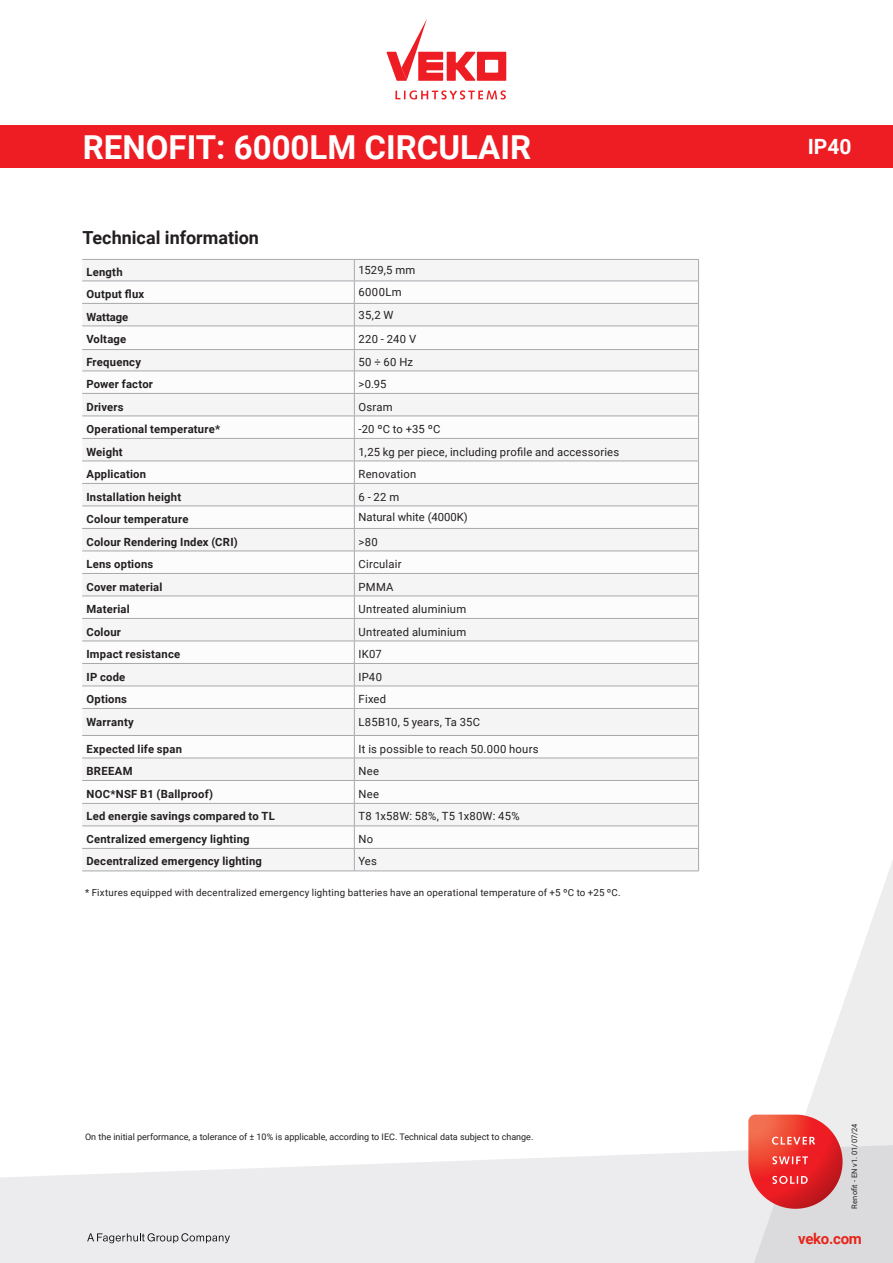
<style>
.page{position:relative;width:893px;height:1263px;background:#fff}
.page>*{position:absolute;margin:0;border:0;box-sizing:border-box;transform-origin:0 0}
.t1{font:700 33px "Roboto";color:#fff}
.t2{font:700 21px "Roboto";color:#fff}
.t3{font:700 18px "Roboto";color:#231f20}
.t4{font:700 15px "Roboto";letter-spacing:-.02em;color:#e72419}
.table_6_5pt{font:700 11.25px "Roboto";letter-spacing:.02em;color:#231f20}
.table_6_5pt-2{font:11.25px "Roboto";letter-spacing:.015em;color:#231f20}
.table_6_5pt-3{font:700 11.25px "Roboto";color:#231f20}
.t5{font:9.75px "Roboto";letter-spacing:.025em;color:#231f20}
.t6{font:9px "Roboto";color:#231f20}
.t7{font:7.5px "Roboto";letter-spacing:.025em;color:#231f20}
</style>
<div class="page">
<svg style="left:0;top:1150px;width:748px;height:113px;background:#eeeef0"></svg>
<svg style="left:748px;top:860px;width:145px;height:403px"></svg>
<svg style="left:395px;top:90px;width:111px;height:10px"></svg>
<svg style="left:386px;top:19px;width:120px;height:62px"></svg>
<svg style="left:748px;top:1114px;width:94px;height:95px;background:#e75552"></svg>
<svg style="left:87px;top:1233px;width:143px;height:10px"></svg>
<div style="left:0;top:125px;width:893px;height:43px;background:#ee1d23"></div>
<div style="left:82px;top:282px;width:616px;height:566px;background:#f6f6f6"></div>
<hr style="left:82px;top:259px;width:272px;height:1px;background:#a8a9ad">
<hr style="left:354px;top:259px;width:345px;height:1px;background:#a8a9ad">
<hr style="left:82px;top:281px;width:272px;height:1px;background:#a8a9ad">
<hr style="left:82px;top:303px;width:272px;height:1px;background:#a8a9ad">
<hr style="left:82px;top:326px;width:272px;height:1px;background:#a8a9ad">
<hr style="left:82px;top:349px;width:272px;height:1px;background:#a8a9ad">
<hr style="left:354px;top:349px;width:345px;height:1px;background:#a8a9ad">
<hr style="left:82px;top:371px;width:272px;height:1px;background:#a8a9ad">
<hr style="left:354px;top:371px;width:345px;height:1px;background:#a8a9ad">
<hr style="left:82px;top:393px;width:272px;height:1px;background:#a8a9ad">
<hr style="left:354px;top:393px;width:345px;height:1px;background:#a8a9ad">
<hr style="left:82px;top:416px;width:272px;height:1px;background:#a8a9ad">
<hr style="left:354px;top:416px;width:345px;height:1px;background:#a8a9ad">
<hr style="left:82px;top:438px;width:272px;height:1px;background:#a8a9ad">
<hr style="left:354px;top:438px;width:345px;height:1px;background:#a8a9ad">
<hr style="left:82px;top:461px;width:272px;height:1px;background:#a8a9ad">
<hr style="left:354px;top:461px;width:345px;height:1px;background:#a8a9ad">
<hr style="left:82px;top:483px;width:272px;height:1px;background:#a8a9ad">
<hr style="left:354px;top:483px;width:345px;height:1px;background:#a8a9ad">
<hr style="left:82px;top:506px;width:272px;height:1px;background:#a8a9ad">
<hr style="left:354px;top:506px;width:345px;height:1px;background:#a8a9ad">
<hr style="left:82px;top:528px;width:272px;height:1px;background:#a8a9ad">
<hr style="left:354px;top:528px;width:345px;height:1px;background:#a8a9ad">
<hr style="left:82px;top:551px;width:272px;height:1px;background:#a8a9ad">
<hr style="left:354px;top:551px;width:345px;height:1px;background:#a8a9ad">
<hr style="left:82px;top:573px;width:272px;height:1px;background:#a8a9ad">
<hr style="left:354px;top:573px;width:345px;height:1px;background:#a8a9ad">
<hr style="left:82px;top:596px;width:272px;height:1px;background:#a8a9ad">
<hr style="left:354px;top:596px;width:345px;height:1px;background:#a8a9ad">
<hr style="left:82px;top:618px;width:272px;height:1px;background:#a8a9ad">
<hr style="left:354px;top:618px;width:345px;height:1px;background:#a8a9ad">
<hr style="left:82px;top:641px;width:272px;height:1px;background:#a8a9ad">
<hr style="left:354px;top:641px;width:345px;height:1px;background:#a8a9ad">
<hr style="left:82px;top:663px;width:272px;height:1px;background:#a8a9ad">
<hr style="left:354px;top:663px;width:345px;height:1px;background:#a8a9ad">
<hr style="left:82px;top:686px;width:272px;height:1px;background:#a8a9ad">
<hr style="left:354px;top:686px;width:345px;height:1px;background:#a8a9ad">
<hr style="left:82px;top:708px;width:272px;height:1px;background:#a8a9ad">
<hr style="left:354px;top:708px;width:345px;height:1px;background:#a8a9ad">
<hr style="left:82px;top:735px;width:272px;height:1px;background:#a8a9ad">
<hr style="left:354px;top:735px;width:345px;height:1px;background:#a8a9ad">
<hr style="left:82px;top:758px;width:272px;height:1px;background:#a8a9ad">
<hr style="left:354px;top:758px;width:345px;height:1px;background:#a8a9ad">
<hr style="left:82px;top:780px;width:272px;height:1px;background:#a8a9ad">
<hr style="left:354px;top:780px;width:345px;height:1px;background:#a8a9ad">
<hr style="left:82px;top:803px;width:272px;height:1px;background:#a8a9ad">
<hr style="left:354px;top:803px;width:345px;height:1px;background:#a8a9ad">
<hr style="left:82px;top:826px;width:272px;height:1px;background:#a8a9ad">
<hr style="left:354px;top:826px;width:345px;height:1px;background:#a8a9ad">
<hr style="left:82px;top:848px;width:272px;height:1px;background:#a8a9ad">
<hr style="left:354px;top:848px;width:345px;height:1px;background:#a8a9ad">
<hr style="left:82px;top:871px;width:272px;height:1px;background:#a8a9ad">
<hr style="left:354px;top:871px;width:345px;height:1px;background:#a8a9ad">
<svg style="left:698px;top:260px;width:1px;height:611px"></svg>
<hr style="left:354px;top:281px;width:345px;height:1px;background:#a8a9ad">
<hr style="left:354px;top:303px;width:345px;height:1px;background:#a8a9ad">
<svg style="left:354px;top:260px;width:1px;height:611px"></svg>
<hr style="left:354px;top:326px;width:345px;height:1px;background:#a8a9ad">
<p class="t1" style="left:83px;top:124px;width:450px">RENOFIT: 6000LM CIRCULAIR</p>
<p class="t2" style="left:808px;top:132px;width:45px">IP40</p>
<p class="t3" style="left:83px;top:225px;width:178px">Technical information</p>
<p class="table_6_5pt" style="left:86px;top:264px;width:38px">Length</p>
<p class="table_6_5pt-2" style="left:359px;top:262px;width:58px">1529,5 mm</p>
<p class="table_6_5pt" style="left:86px;top:286px;width:59px">Output flux</p>
<p class="table_6_5pt-2" style="left:359px;top:284px;width:44px">6000Lm</p>
<p class="table_6_5pt-3" style="left:86px;top:309px;width:43px">Wattage</p>
<p class="table_6_5pt-2" style="left:359px;top:307px;width:36px">35,2 W</p>
<p class="table_6_5pt" style="left:86px;top:331px;width:41px">Voltage</p>
<p class="table_6_5pt-2" style="left:359px;top:331px;width:59px">220 - 240 V</p>
<p class="table_6_5pt" style="left:86px;top:354px;width:56px">Frequency</p>
<p class="table_6_5pt-2" style="left:359px;top:354px;width:56px">50 ÷ 60 Hz</p>
<p class="table_6_5pt" style="left:86px;top:376px;width:68px">Power factor</p>
<p class="table_6_5pt-2" style="left:359px;top:376px;width:29px">&gt;0.95</p>
<p class="table_6_5pt" style="left:86px;top:399px;width:39px">Drivers</p>
<p class="table_6_5pt-2" style="left:359px;top:399px;width:36px">Osram</p>
<p class="table_6_5pt" style="left:86px;top:421px;width:135px">Operational temperature*</p>
<p class="table_6_5pt-2" style="left:359px;top:421px;width:83px">-20 ºC to +35 ºC</p>
<p class="table_6_5pt" style="left:86px;top:444px;width:38px">Weight</p>
<p class="table_6_5pt-2" style="left:359px;top:444px;width:262px">1,25 kg per piece, including profile and accessories</p>
<p class="table_6_5pt" style="left:86px;top:466px;width:61px">Application</p>
<p class="table_6_5pt-2" style="left:359px;top:466px;width:59px">Renovation</p>
<p class="table_6_5pt" style="left:86px;top:489px;width:96px">Installation height</p>
<p class="table_6_5pt-2" style="left:359px;top:489px;width:42px">6 - 22 m</p>
<p class="table_6_5pt" style="left:86px;top:511px;width:104px">Colour temperature</p>
<p class="table_6_5pt-2" style="left:359px;top:509px;width:111px">Natural white (4000K)</p>
<p class="table_6_5pt" style="left:86px;top:534px;width:153px">Colour Rendering Index (CRI)</p>
<p class="table_6_5pt-2" style="left:359px;top:534px;width:21px">&gt;80</p>
<p class="table_6_5pt" style="left:86px;top:556px;width:68px">Lens options</p>
<p class="table_6_5pt-2" style="left:359px;top:556px;width:44px">Circulair</p>
<p class="table_6_5pt" style="left:86px;top:579px;width:78px">Cover material</p>
<p class="table_6_5pt-2" style="left:359px;top:579px;width:36px">PMMA</p>
<p class="table_6_5pt" style="left:86px;top:601px;width:45px">Material</p>
<p class="table_6_5pt-2" style="left:359px;top:601px;width:109px">Untreated aluminium</p>
<p class="table_6_5pt" style="left:86px;top:624px;width:36px">Colour</p>
<p class="table_6_5pt-2" style="left:359px;top:624px;width:109px">Untreated aluminium</p>
<p class="table_6_5pt" style="left:86px;top:646px;width:95px">Impact resistance</p>
<p class="table_6_5pt-2" style="left:359px;top:646px;width:25px">IK07</p>
<p class="table_6_5pt" style="left:86px;top:669px;width:40px">IP code</p>
<p class="table_6_5pt-2" style="left:359px;top:669px;width:25px">IP40</p>
<p class="table_6_5pt" style="left:86px;top:691px;width:42px">Options</p>
<p class="table_6_5pt-2" style="left:359px;top:691px;width:29px">Fixed</p>
<p class="table_6_5pt" style="left:86px;top:714px;width:49px">Warranty</p>
<p class="table_6_5pt-2" style="left:359px;top:714px;width:123px">L85B10, 5 years, Ta 35C</p>
<p class="table_6_5pt" style="left:86px;top:741px;width:97px">Expected life span</p>
<p class="table_6_5pt-2" style="left:359px;top:741px;width:181px">It is possible to reach 50.000 hours</p>
<p class="table_6_5pt" style="left:86px;top:763px;width:48px">BREEAM</p>
<p class="table_6_5pt-2" style="left:359px;top:763px;width:22px">Nee</p>
<p class="table_6_5pt" style="left:86px;top:786px;width:128px">NOC*NSF B1 (Ballproof)</p>
<p class="table_6_5pt-2" style="left:359px;top:786px;width:22px">Nee</p>
<p class="table_6_5pt" style="left:86px;top:808px;width:190px">Led energie savings compared to TL</p>
<p class="table_6_5pt-2" style="left:359px;top:808px;width:163px">T8 1x58W: 58%, T5 1x80W: 45%</p>
<p class="table_6_5pt" style="left:86px;top:831px;width:165px">Centralized emergency lighting</p>
<p class="table_6_5pt-2" style="left:359px;top:831px;width:16px">No</p>
<p class="table_6_5pt" style="left:86px;top:853px;width:177px">Decentralized emergency lighting</p>
<p class="table_6_5pt-2" style="left:359px;top:853px;width:20px">Yes</p>
<p class="t5" style="left:85px;top:886px;width:537px">* Fixtures equipped with decentralized emergency lighting batteries have an operational temperature of +5 ºC to +25 ºC.</p>
<p class="t6" style="left:85px;top:1131px;width:450px">On the initial performance, a tolerance of ± 10% is applicable, according to IEC. Technical data subject to change.</p>
<p class="t7" style="left:849px;top:1209px;width:87px;rotate:-90deg">Renofit - EN v1. 01/07/24</p>
<h3 class="t4" style="left:798px;top:1228px;width:65px">veko.com</h3>
</div>
